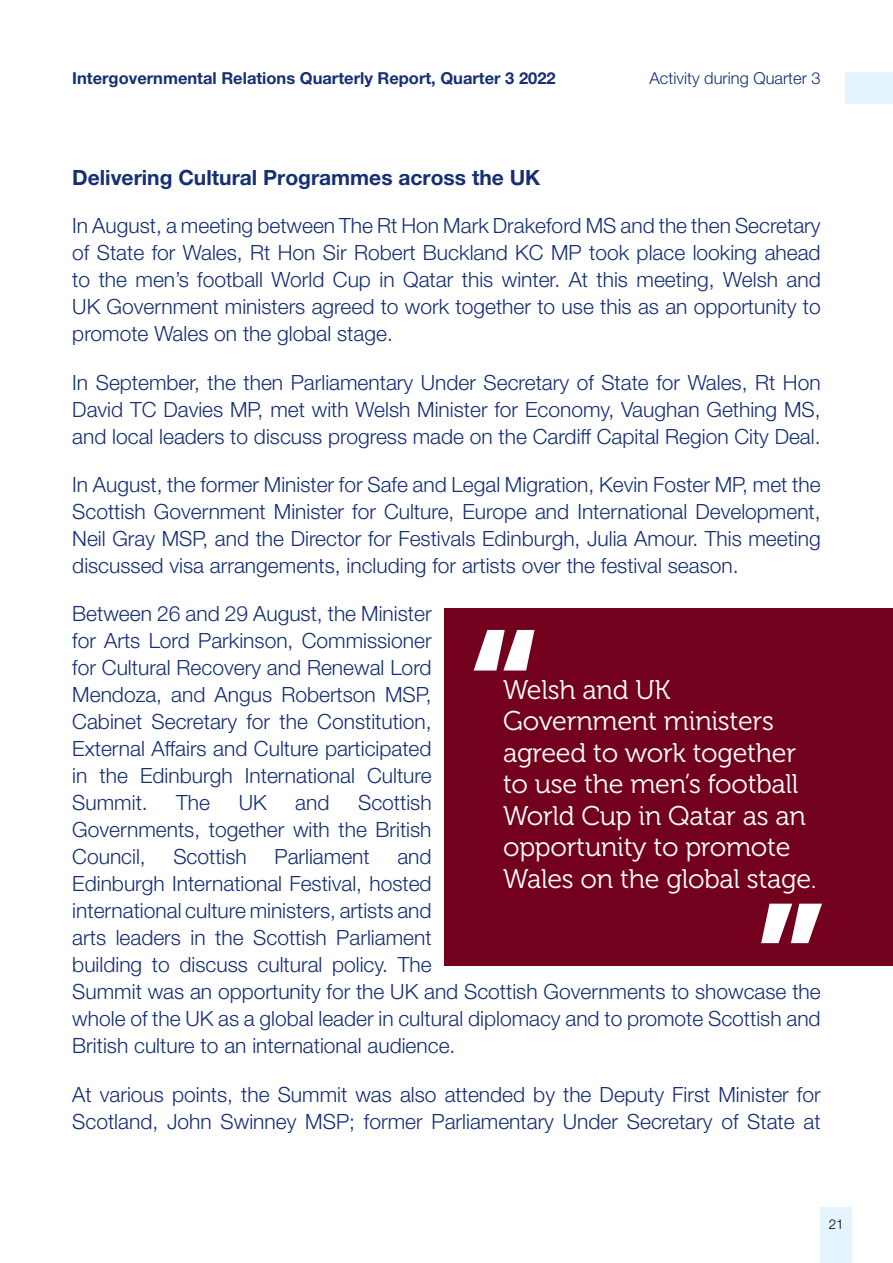
<style>
.page{position:relative;width:893px;height:1263px;background:#fff}
.page>*{position:absolute;margin:0;border:0;box-sizing:border-box;transform-origin:0 0}
.QUOTE{font:27px/31.5px "Museo 300";letter-spacing:-.01em;color:#fff}
.Body_copy_14_18{font:300 21px/27px "Helvetica Neue LT Pro";color:#162f75;text-align:justify}
.Body_copy_14_18-2{font:700 21px "Helvetica Neue LT Pro";color:#162f75}
.t1{font:700 16.5px "Helvetica Neue LT Pro";color:#162f75}
.BODY_COPY{font:300 16.5px "Helvetica Neue LT Pro";color:#162f75}
.t2{font:300 13.5px "Helvetica Neue LT Pro";color:#000}
</style>
<div class="page">
<div style="left:444px;top:608px;width:449px;height:357px;background:#73011d"></div>
<svg style="left:761px;top:904px;width:61px;height:39px"></svg>
<svg style="left:474px;top:630px;width:60px;height:40px"></svg>
<div style="left:821px;top:1208px;width:31px;height:55px;background:#e5f4fe"></div>
<div style="left:845px;top:72px;width:48px;height:31px;background:#e5f4fe"></div>
<p class="t1" style="left:72px;top:68px;width:485px">Intergovernmental Relations Quarterly Report, Quarter 3 2022</p>
<p class="BODY_COPY" style="left:649px;top:68px;width:173px">Activity during Quarter 3</p>
<p class="Body_copy_14_18-2" style="left:72px;top:165px;width:470px">Delivering Cultural Programmes across the UK</p>
<p class="Body_copy_14_18" style="left:72px;top:212px;width:750px">In August, a meeting between The Rt Hon Mark Drakeford MS and the then Secretary of State for Wales, Rt Hon Sir Robert Buckland KC MP took place looking ahead to the men’s football World Cup in Qatar this winter. At this meeting, Welsh and UK Government ministers agreed to work together to use this as an opportunity to promote Wales on the global stage.</p>
<p class="Body_copy_14_18" style="left:72px;top:368px;width:750px">In September, the then Parliamentary Under Secretary of State for Wales, Rt Hon David TC Davies MP, met with Welsh Minister for Economy, Vaughan Gething MS, and local leaders to discuss progress made on the Cardiff Capital Region City Deal.</p>
<p class="Body_copy_14_18" style="left:72px;top:470px;width:750px">In August, the former Minister for Safe and Legal Migration, Kevin Foster MP, met the Scottish Government Minister for Culture, Europe and International Development, Neil Gray MSP, and the Director for Festivals Edinburgh, Julia Amour. This meeting discussed visa arrangements, including for artists over the festival season.</p>
<p class="Body_copy_14_18" style="left:72px;top:600px;width:361px">Between 26 and 29 August, the Minister for Arts Lord Parkinson, Commissioner for Cultural Recovery and Renewal Lord Mendoza, and Angus Robertson MSP, Cabinet Secretary for the Constitution, External Affairs and Culture participated in the Edinburgh International Culture Summit.</p>
<p class="QUOTE" style="left:503px;top:674px;width:315px">Welsh and UK<br>Government ministers agreed to work together to use the men’s football<br>World Cup in Qatar as an opportunity to promote<br>Wales on the global stage.</p>
<p class="Body_copy_14_18" style="left:72px;top:789px;width:361px;text-indent:286px">Scottish Governments, together with the British Council,</p>
<p class="Body_copy_14_18" style="left:176px;top:789px;width:35px">The</p>
<p class="Body_copy_14_18" style="left:239px;top:789px;width:29px">UK</p>
<p class="Body_copy_14_18" style="left:295px;top:789px;width:36px">and</p>
<p class="Body_copy_14_18" style="left:173px;top:843px;width:75px">Scottish</p>
<p class="Body_copy_14_18" style="left:274px;top:843px;width:97px">Parliament</p>
<p class="Body_copy_14_18" style="left:72px;top:843px;width:750px;text-align:left;text-indent:325px">and<br>Edinburgh International Festival, hosted<br>international culture ministers, artists and<br>arts leaders in the Scottish Parliament<br>building to discuss cultural policy. The<br>Summit was an opportunity for the UK and Scottish Governments to showcase the whole of the UK as a global leader in cultural diplomacy and to promote Scottish and British culture to an international audience.</p>
<p class="Body_copy_14_18" style="left:72px;top:1080px;width:750px">At various points, the Summit was also attended by the Deputy First Minister for<br>Scotland, John Swinney MSP; former Parliamentary Under Secretary of State at</p>
<p class="t2" style="left:829px;top:1215px;width:17px">21</p>
</div>
